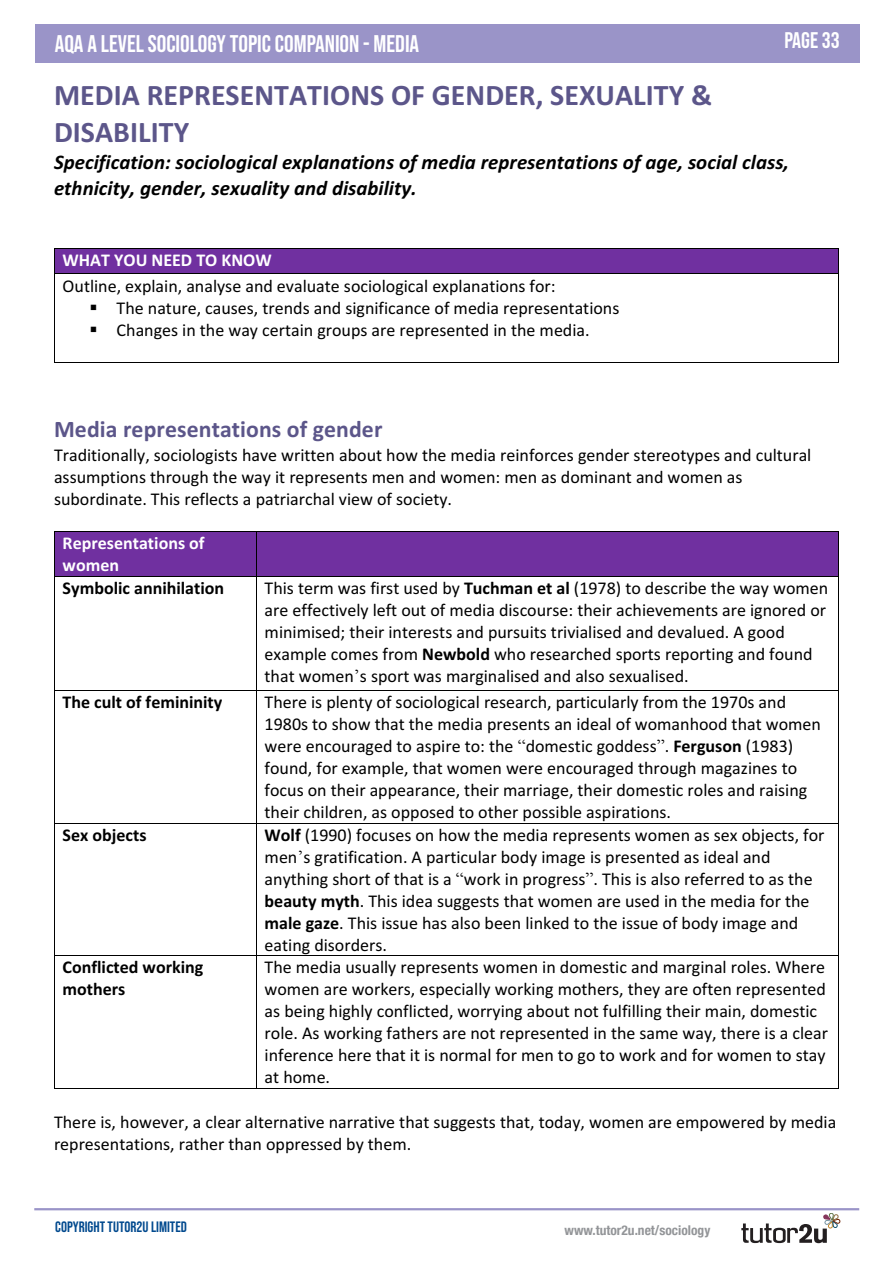
<style>
.page{position:relative;width:893px;height:1263px;background:#fff}
.page>*{position:absolute;margin:0;border:0;box-sizing:border-box;transform-origin:0 0}
.t1{font:700 29.85px/36.8px "Calibri";color:#5c568a}
.t2{font:24px "Bebas Neue";color:#fff}
.t3{font:700 23.7px "Calibri";letter-spacing:.005em;color:#5c568a}
.t4{font:22.5px "Bebas Neue";color:#fff}
.t5{font:italic 700 20.85px/26px "Calibri";color:#000}
.t6{font:18px/21.9px "Calibri";color:#000}
.t7{font:700 18px/21.9px "Calibri";color:#000}
.t8{font:700 18px/22.4px "Calibri";color:#fff}
.t9{font:15px "Bebas Neue";color:#01498e}
.t10{font:700 condensed 13.5px "Helvetica Neue";color:#939598}
.s1{font-weight:700;color:#fff}
.s2{color:#000}
.s3{font-weight:700}
.s4{font-family:"Times New Roman"}
</style>
<div class="page">
<hr style="left:34px;top:1208px;width:825px;height:2px;background:#9a94c8">
<div style="left:35px;top:24px;width:825px;height:38px;background:#9a94c8"></div>
<svg style="left:741px;top:1213px;width:99px;height:30px"></svg>
<div style="left:55px;top:249px;width:783px;height:24px;background:#7030a0"></div>
<hr style="left:55px;top:248px;width:783px;height:1px;background:#000">
<svg style="left:54px;top:248px;width:1px;height:26px"></svg>
<hr style="left:55px;top:273px;width:783px;height:1px;background:#000">
<svg style="left:838px;top:248px;width:1px;height:26px"></svg>
<hr style="left:54px;top:274px;width:1px;height:88px;background:#000">
<hr style="left:55px;top:362px;width:783px;height:1px;background:#000">
<hr style="left:838px;top:274px;width:1px;height:88px;background:#000">
<div style="left:55px;top:532px;width:201px;height:44px;background:#7030a0"></div>
<div style="left:257px;top:532px;width:581px;height:44px;background:#7030a0"></div>
<hr style="left:55px;top:531px;width:201px;height:1px;background:#000">
<hr style="left:257px;top:531px;width:581px;height:1px;background:#000">
<hr style="left:54px;top:532px;width:1px;height:44px;background:#000">
<hr style="left:256px;top:532px;width:1px;height:44px;background:#000">
<hr style="left:838px;top:532px;width:1px;height:44px;background:#000">
<hr style="left:55px;top:576px;width:201px;height:1px;background:#000">
<hr style="left:257px;top:576px;width:581px;height:1px;background:#000">
<hr style="left:54px;top:577px;width:1px;height:113px;background:#000">
<hr style="left:256px;top:577px;width:1px;height:113px;background:#000">
<hr style="left:838px;top:577px;width:1px;height:113px;background:#000">
<hr style="left:55px;top:690px;width:201px;height:1px;background:#000">
<hr style="left:257px;top:690px;width:581px;height:1px;background:#000">
<hr style="left:54px;top:691px;width:1px;height:132px;background:#000">
<hr style="left:256px;top:691px;width:1px;height:132px;background:#000">
<hr style="left:838px;top:691px;width:1px;height:132px;background:#000">
<hr style="left:55px;top:823px;width:201px;height:1px;background:#000">
<hr style="left:257px;top:823px;width:581px;height:1px;background:#000">
<hr style="left:54px;top:823px;width:1px;height:132px;background:#000">
<hr style="left:256px;top:823px;width:1px;height:132px;background:#000">
<hr style="left:838px;top:823px;width:1px;height:132px;background:#000">
<hr style="left:55px;top:955px;width:201px;height:1px;background:#000">
<hr style="left:257px;top:955px;width:581px;height:1px;background:#000">
<hr style="left:54px;top:956px;width:1px;height:132px;background:#000">
<hr style="left:55px;top:1088px;width:201px;height:1px;background:#000">
<hr style="left:256px;top:956px;width:1px;height:132px;background:#000">
<hr style="left:257px;top:1088px;width:581px;height:1px;background:#000">
<hr style="left:838px;top:956px;width:1px;height:132px;background:#000">
<h2 class="t2" style="left:55px;top:30px;width:366px">AQA A LEVEL SOCIOLOGY TOPIC COMPANION - MEDIA</h2>
<p class="t4" style="left:784px;top:28px;width:57px">PAGE 33</p>
<p class="t1" style="left:54px;top:75px;width:660px">MEDIA REPRESENTATIONS OF GENDER, SEXUALITY &amp;<br>DISABILITY</p>
<p class="t5" style="left:54px;top:149px;width:736px">Specification: sociological explanations of media representations of age, social class, ethnicity, gender, sexuality and disability.</p>
<p class="t6" style="left:63px;top:247px;width:494px;line-height:25.2px"><span class="s1">WHAT YOU NEED TO KNOW<br></span>Outline, explain, analyse and evaluate sociological explanations for:</p>
<p class="t6" style="left:90px;top:296px;width:531px">▪ The nature, causes, trends and significance of media representations</p>
<p class="t6" style="left:90px;top:318px;width:502px">▪ Changes in the way certain groups are represented in the media.</p>
<p class="t3" style="left:54px;top:412px;width:330px">Media representations of gender</p>
<p class="t6" style="left:54px;top:443px;width:759px">Traditionally, sociologists have written about how the media reinforces gender stereotypes and cultural assumptions through the way it represents men and women: men as dominant and women as subordinate. This reflects a patriarchal view of society.</p>
<p class="t8" style="left:63px;top:532px;width:163px">Representations of women<br><span class="s2">Symbolic annihilation</span></p>
<p class="t6" style="left:265px;top:577px;width:565px">This term was first used by <span class="s3">Tuchman et al</span> (1978) to describe the way women are effectively left out of media discourse: their achievements are ignored or minimised; their interests and pursuits trivialised and devalued. A good example comes from <span class="s3">Newbold</span> who researched sports reporting and found that women<span class="s4">’</span>s sport was marginalised and also sexualised.</p>
<p class="t7" style="left:63px;top:691px;width:161px">The cult of femininity</p>
<p class="t6" style="left:265px;top:691px;width:558px">There is plenty of sociological research, particularly from the 1970s and 1980s to show that the media presents an ideal of womanhood that women were encouraged to aspire to: the <span class="s4">“</span>domestic goddess<span class="s4">”</span>. <span class="s3">Ferguson</span> (1983) found, for example, that women were encouraged through magazines to focus on their appearance, their marriage, their domestic roles and raising their children, as opposed to other possible aspirations.</p>
<p class="t7" style="left:63px;top:823px;width:85px">Sex objects</p>
<p class="t6" style="left:265px;top:823px;width:561px"><span class="s3">Wolf</span> (1990) focuses on how the media represents women as sex objects, for men<span class="s4">’</span>s gratification. A particular body image is presented as ideal and anything short of that is a <span class="s4">“</span>work in progress<span class="s4">”</span>. This is also referred to as the <span class="s3">beauty myth</span>. This idea suggests that women are used in the media for the <span class="s3">male gaze</span>. This issue has also been linked to the issue of body image and eating disorders.</p>
<p class="t7" style="left:63px;top:956px;width:142px">Conflicted working mothers</p>
<p class="t6" style="left:265px;top:956px;width:565px">The media usually represents women in domestic and marginal roles. Where women are workers, especially working mothers, they are often represented as being highly conflicted, worrying about not fulfilling their main, domestic role. As working fathers are not represented in the same way, there is a clear inference here that it is normal for men to go to work and for women to stay at home.</p>
<p class="t6" style="left:54px;top:1110px;width:784px">There is, however, a clear alternative narrative that suggests that, today, women are empowered by media representations, rather than oppressed by them.</p>
<p class="t9" style="left:55px;top:1218px;width:133px">COPYRIGHT TUTOR2U LIMITED</p>
<p class="t10" style="left:564px;top:1219px;width:147px">www.tutor2u.net/sociology</p>
</div>
